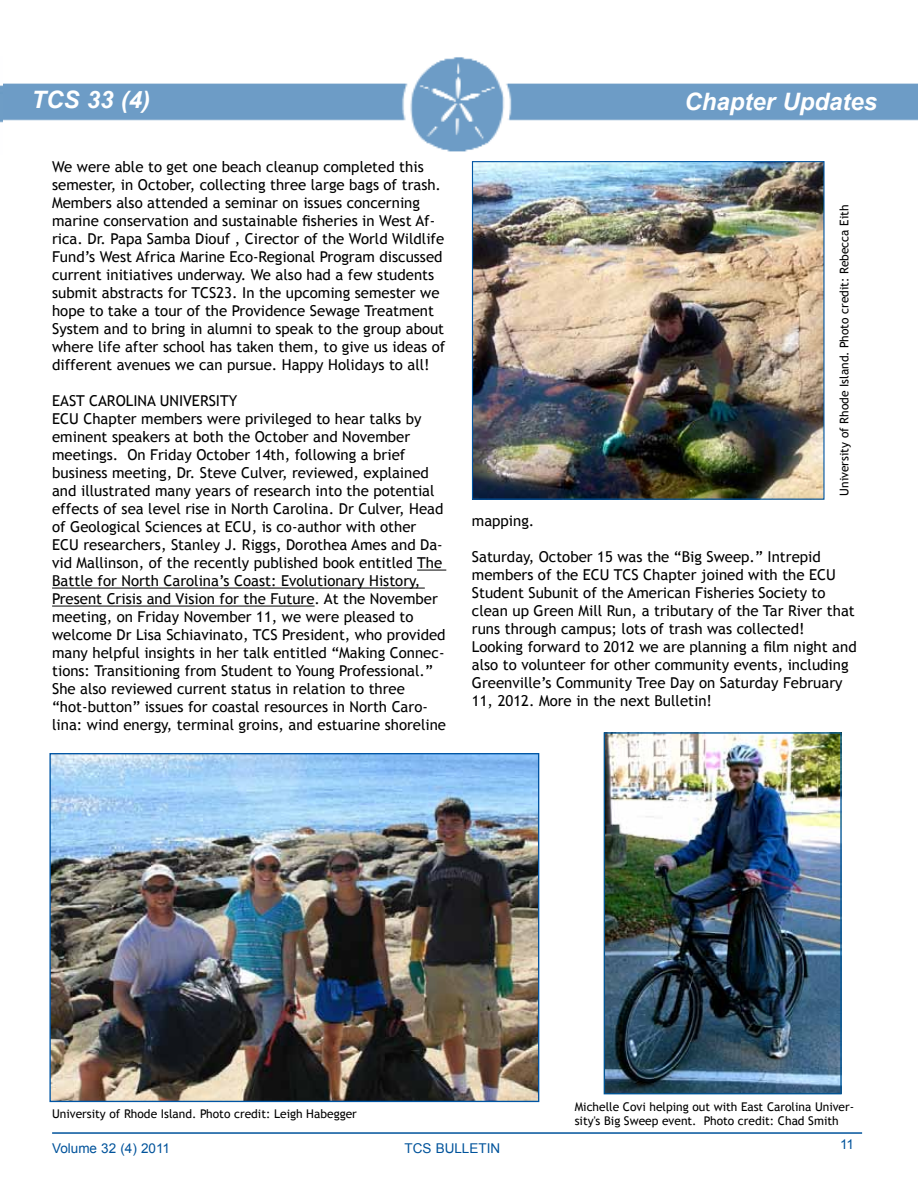
<style>
.page{position:relative;width:918px;height:1188px;background:#fff}
.page>*{position:absolute;margin:0;border:0;box-sizing:border-box;transform-origin:0 0}
.t1{font:italic 700 24px "Arial";color:#fff}
.t2{font:15px/18px "Trebuchet MS";color:#000}
.t3{font:13.5px "Arial";color:#00539b}
.t4{font:12px/14.4px "Trebuchet MS";color:#000}
</style>
<div class="page">
<img style="left:3px;top:57px;width:915px;height:95px">
<hr style="left:52px;top:1132px;width:810px;height:2px;background:#00539b">
<svg style="left:417px;top:570px;width:29px;height:1px"></svg>
<hr style="left:52px;top:588px;width:373px;height:1px;background:#000">
<hr style="left:52px;top:606px;width:263px;height:1px;background:#000">
<img style="left:51px;top:755px;width:486px;height:345px">
<img style="left:474px;top:163px;width:349px;height:335px">
<div style="left:472px;top:161px;width:353px;height:339px;border:1px solid #0055a4"></div>
<img style="left:606px;top:734px;width:234px;height:358px">
<div style="left:604px;top:732px;width:238px;height:362px;border:1px solid #005596"></div>
<h1 class="t1" style="left:31px;top:84px;width:120px">TCS 33 (4)</h1>
<h1 class="t1" style="left:685px;top:86px;width:194px">Chapter Updates</h1>
<p class="t2" style="left:52px;top:158px;width:395px">We were able to get one beach cleanup completed this semester, in October, collecting three large bags of trash.<br>Members also attended a seminar on issues concerning marine conservation and sustainable fisheries in West Af&shy;rica. Dr. Papa Samba Diouf , Cirector of the World Wildlife Fund’s West Africa Marine Eco-Regional Program discussed current initiatives underway. We also had a few students submit abstracts for TCS23. In the upcoming semester we hope to take a tour of the Providence Sewage Treatment System and to bring in alumni to speak to the group about where life after school has taken them, to give us ideas of different avenues we can pursue. Happy Holidays to all!</p>
<p class="t2" style="left:52px;top:392px;width:396px">EAST CAROLINA UNIVERSITY<br>ECU Chapter members were privileged to hear talks by eminent speakers at both the October and November meetings. On Friday October 14th, following a brief business meeting, Dr. Steve Culver, reviewed, explained and illustrated many years of research into the potential effects of sea level rise in North Carolina. Dr Culver, Head of Geological Sciences at ECU, is co-author with other ECU researchers, Stanley J. Riggs, Dorothea Ames and Da&shy;vid Mallinson, of the recently published book entitled The Battle for North Carolina’s Coast: Evolutionary History, Present Crisis and Vision for the Future. At the November meeting, on Friday November 11, we were pleased to welcome Dr Lisa Schiavinato, TCS President, who provided many helpful insights in her talk entitled “Making Connec&shy;tions: Transitioning from Student to Young Professional.” She also reviewed current status in relation to three “hot-button” issues for coastal resources in North Caro&shy;lina: wind energy, terminal groins, and estuarine shoreline</p>
<p class="t4" style="left:837px;top:496px;width:293px;rotate:-90deg">University of Rhode Island. Photo credit: Rebecca Eith</p>
<p class="t2" style="left:472px;top:512px;width:64px">mapping.</p>
<p class="t2" style="left:472px;top:548px;width:386px">Saturday, October 15 was the “Big Sweep.” Intrepid members of the ECU TCS Chapter joined with the ECU Student Subunit of the American Fisheries Society to clean up Green Mill Run, a tributary of the Tar River that runs through campus; lots of trash was collected!<br>Looking forward to 2012 we are planning a film night and also to volunteer for other community events, including Greenville’s Community Tree Day on Saturday February 11, 2012. More in the next Bulletin!</p>
<p class="t4" style="left:52px;top:1107px;width:306px">University of Rhode Island. Photo credit: Leigh Habegger</p>
<p class="t4" style="left:575px;top:1099px;width:281px">Michelle Covi helping out with East Carolina Univer&shy;sity's Big Sweep event. Photo credit: Chad Smith</p>
<p class="t3" style="left:52px;top:1140px;width:119px">Volume 32 (4) 2011</p>
<p class="t3" style="left:405px;top:1140px;width:97px">TCS BULLETIN</p>
<p class="t3" style="left:840px;top:1135px;width:16px">11</p>
</div>
